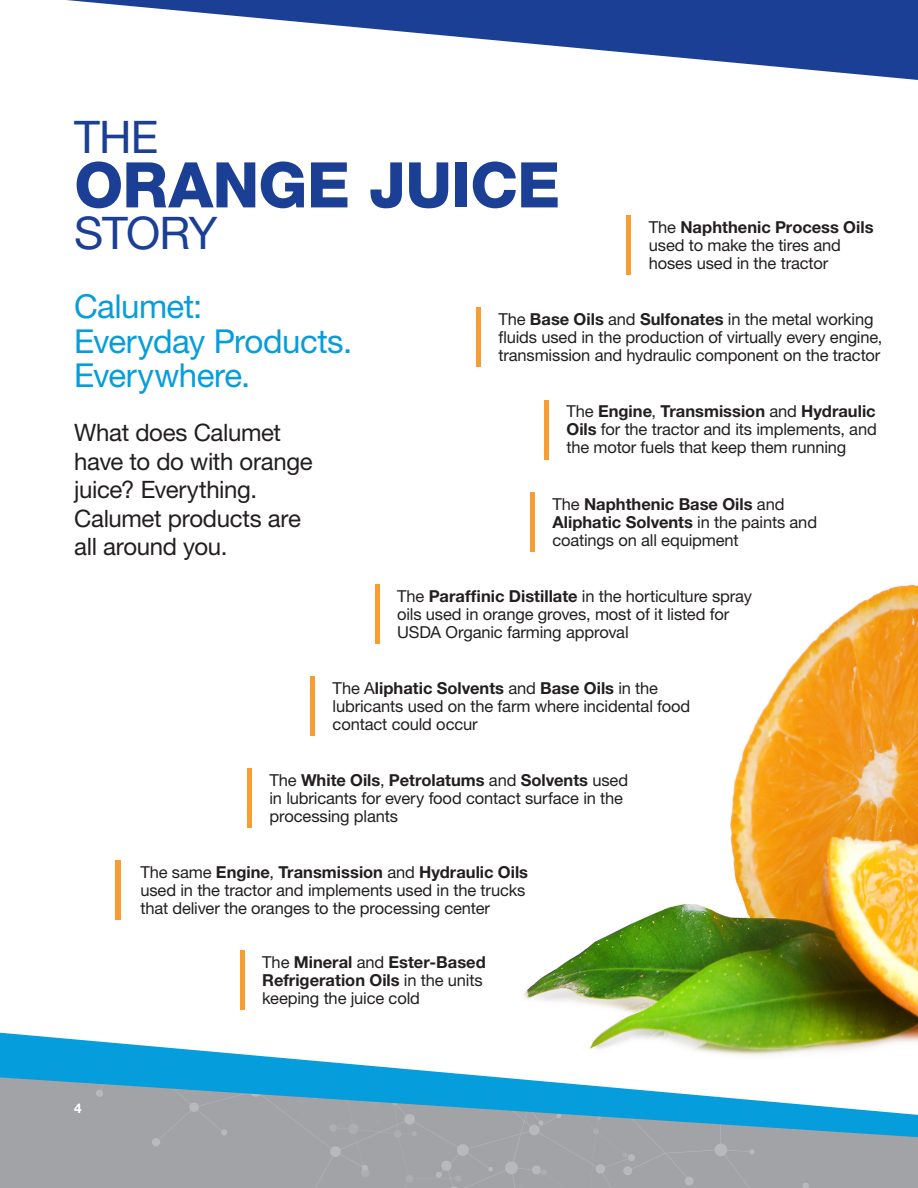
<style>
.page{position:relative;width:918px;height:1188px;background:#fff}
.page>*{position:absolute;margin:0;border:0;box-sizing:border-box;transform-origin:0 0}
.t1{font:800 63px "Helvetica Neue LT Std";letter-spacing:-.01em;color:#1b3f94}
.t2{font:45px "Helvetica Neue LT Std";letter-spacing:-.025em;color:#1b3f94}
.t3{font:33px/34.5px "Helvetica Neue LT Std";letter-spacing:-.015em;color:#069ddc}
.t4{font:24px/28.5px "Helvetica Neue LT Std";letter-spacing:-.015em;color:#231f20}
.t5{font:16.5px/18px "Helvetica Neue LT Std";letter-spacing:-.01em;color:#231f20}
.t6{font:700 13.5px "Helvetica Neue LT Std";color:#fff}
.s1{font-weight:700}
</style>
<div class="page">
<img style="left:524px;top:215px;width:394px;height:815px">
<hr style="left:627px;top:216px;width:4px;height:59px;background:#f89d31">
<hr style="left:476px;top:308px;width:4px;height:59px;background:#f89d31">
<div style="left:544px;top:400px;width:5px;height:59px;background:#f89d31"></div>
<hr style="left:240px;top:950px;width:4px;height:60px;background:#f89d31">
<div style="left:530px;top:492px;width:5px;height:59px;background:#f89d31"></div>
<hr style="left:375px;top:584px;width:4px;height:60px;background:#f89d31">
<div style="left:310px;top:676px;width:5px;height:60px;background:#f89d31"></div>
<div style="left:115px;top:860px;width:6px;height:60px;background:#f89d31"></div>
<div style="left:247px;top:768px;width:5px;height:60px;background:#f89d31"></div>
<svg style="left:67px;top:0;width:851px;height:80px"></svg>
<svg style="left:0;top:1030px;width:918px;height:158px;fill:#a1a3a6"></svg>
<h2 class="t2" style="left:74px;top:111px;width:86px">THE</h2>
<h1 class="t1" style="left:74px;top:147px;width:488px">ORANGE JUICE</h1>
<h2 class="t2" style="left:74px;top:207px;width:145px">STORY</h2>
<p class="t5" style="left:649px;top:218px;width:226px">The <span class="s1">Naphthenic Process Oils </span>used to make the tires and hoses used in the tractor</p>
<h3 class="t3" style="left:74px;top:289px;width:280px">Calumet:<br>Everyday Products.<br>Everywhere.</h3>
<h3 class="t4" style="left:74px;top:418px;width:240px">What does Calumet have to do with orange juice? Everything.<br>Calumet products are all around you.</h3>
<p class="t5" style="left:498px;top:310px;width:386px">The <span class="s1">Base Oils</span> and <span class="s1">Sulfonates</span> in the metal working fluids used in the production of virtually every engine, transmission and hydraulic component on the tractor</p>
<p class="t5" style="left:566px;top:402px;width:312px;text-align:justify">The <span class="s1">Engine</span>, <span class="s1">Transmission</span> and <span class="s1">Hydraulic Oils</span> for the tractor and its implements, and the motor fuels that keep them running</p>
<p class="t5" style="left:552px;top:494px;width:266px">The <span class="s1">Naphthenic Base Oils</span> and<br><span class="s1">Aliphatic Solvents</span> in the paints and coatings on all equipment</p>
<p class="t5" style="left:397px;top:587px;width:356px">The <span class="s1">Paraffinic Distillate</span> in the horticulture spray oils used in orange groves, most of it listed for<br>USDA Organic farming approval</p>
<p class="t5" style="left:333px;top:679px;width:359px">The A<span class="s1">liphatic Solvents</span> and <span class="s1">Base Oils</span> in the lubricants used on the farm where incidental food contact could occur</p>
<p class="t5" style="left:269px;top:771px;width:360px">The <span class="s1">White Oils</span>, <span class="s1">Petrolatums</span> and <span class="s1">Solvents</span> used in lubricants for every food contact surface in the processing plants</p>
<p class="t5" style="left:140px;top:863px;width:389px">The same <span class="s1">Engine</span>, <span class="s1">Transmission</span> and <span class="s1">Hydraulic Oils </span>used in the tractor and implements used in the trucks that deliver the oranges to the processing center</p>
<p class="t6" style="left:74px;top:1100px;width:9px">4</p>
<p class="t5" style="left:262px;top:953px;width:225px">The <span class="s1">Mineral</span> and <span class="s1">Ester-Based<br>Refrigeration Oils</span> in the units keeping the juice cold</p>
</div>
